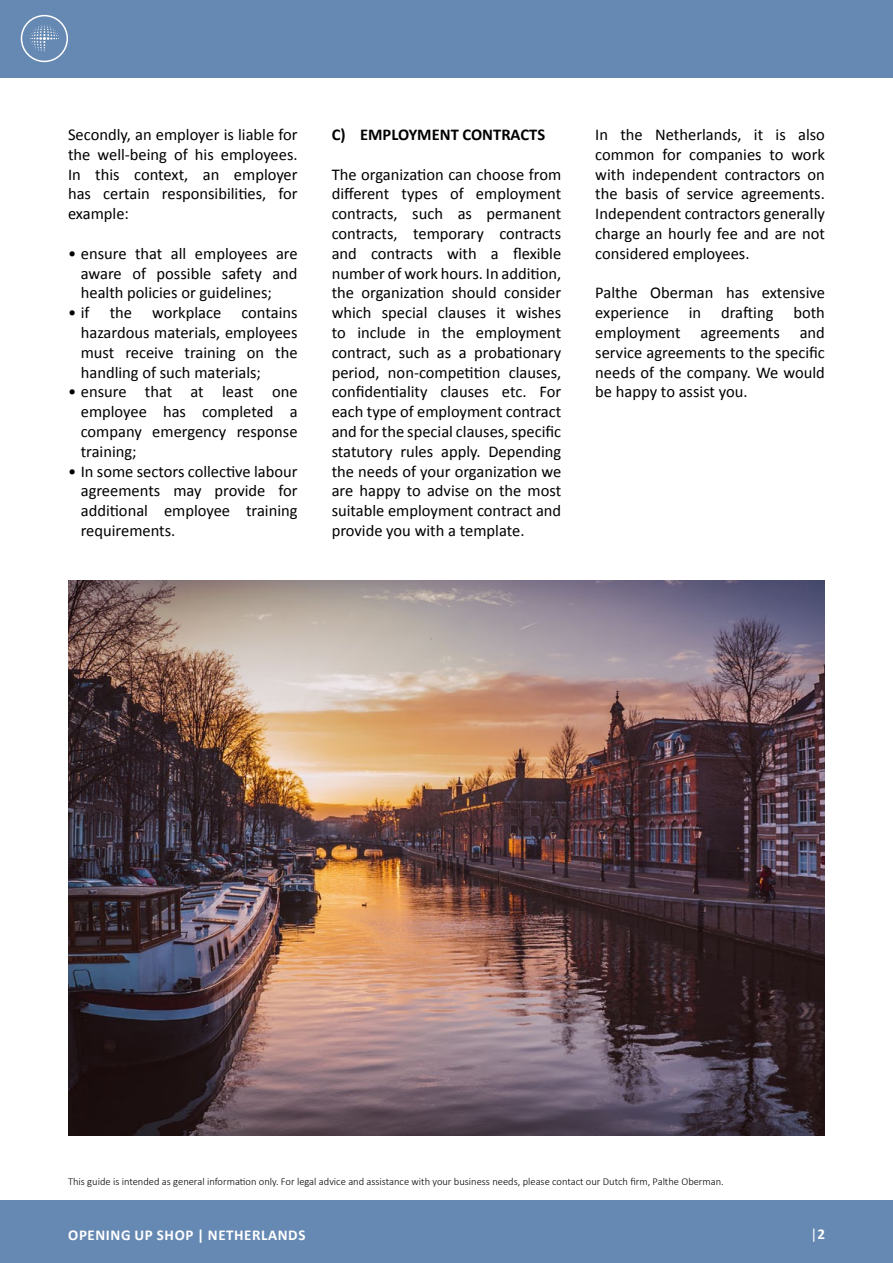
<style>
.page{position:relative;width:893px;height:1263px;background:#fff}
.page>*{position:absolute;margin:0;border:0;box-sizing:border-box;transform-origin:0 0}
.t1{font:16.5px/19.8px "Calibri";color:#000;text-align:justify}
.t2{font:700 16.5px "Calibri";color:#000}
.t3{font:700 15px "Calibri";color:#fff}
.t4{font:15px "Calibri";color:#fff}
.t5{font:300 10.5px "Calibri";color:#000}
.s1{font-weight:700}
</style>
<div class="page">
<div style="left:0;top:0;width:893px;height:77px;background:#6689b3"></div>
<div style="left:0;top:1200px;width:893px;height:63px;background:#6689b3"></div>
<div style="left:21px;top:15px;width:47px;height:47px;border:2px solid #fff;border-radius:50%"></div>
<svg style="left:30px;top:25px;width:29px;height:27px"></svg>
<img style="left:68px;top:580px;width:757px;height:555px">
<p class="t1" style="left:68px;top:125px;width:231px">Secondly, an employer is liable for the well-being of his employees.<br>In this context, an employer has certain responsibilities, for example:</p>
<p class="t1" style="left:81px;top:243px;width:218px;text-indent:-13px">• ensure that all employees are aware of possible safety and health policies or guidelines;</p>
<p class="t1" style="left:81px;top:303px;width:218px;text-indent:-13px">• if the workplace contains hazardous materials, employees must receive training on the handling of such materials;</p>
<p class="t1" style="left:81px;top:382px;width:218px;text-indent:-13px">• ensure that at least one employee has completed a company emergency response training;</p>
<p class="t1" style="left:81px;top:461px;width:218px;text-indent:-13px">• In some sectors collective labour agreements may provide for additional employee training requirements.</p>
<p class="t2" style="left:332px;top:124px;width:215px">C) EMPLOYMENT CONTRACTS</p>
<p class="t1" style="left:332px;top:164px;width:231px">The organization can choose from different types of employment contracts, such as permanent contracts, temporary contracts and contracts with a flexible number of work hours. In addition, the organization should consider which special clauses it wishes to include in the employment contract, such as a probationary period, non-competition clauses, confidentiality clauses etc. For each type of employment contract and for the special clauses, specific statutory rules apply. Depending the needs of your organization we are happy to advise on the most suitable employment contract and provide you with a template.</p>
<p class="t1" style="left:595px;top:125px;width:231px">In the Netherlands, it is also common for companies to work with independent contractors on the basis of service agreements.<br>Independent contractors generally charge an hourly fee and are not considered employees.</p>
<p class="t1" style="left:595px;top:283px;width:231px">Palthe Oberman has extensive experience in drafting both employment agreements and service agreements to the specific needs of the company. We would be happy to assist you.</p>
<p class="t5" style="left:68px;top:1175px;width:657px">This guide is intended as general information only. For legal advice and assistance with your business needs, please contact our Dutch firm, Palthe Oberman.</p>
<p class="t3" style="left:68px;top:1225px;width:9px">OPENINGUPS</p>
<p class="t3" style="left:165px;top:1225px;width:48px">HOP | NET</p>
<p class="t3" style="left:234px;top:1225px;width:20px">HERLAN</p>
<p class="t3" style="left:288px;top:1225px;width:18px">DS</p>
<p class="t4" style="left:810px;top:1224px;width:16px">|<span class="s1">2</span></p>
</div>
